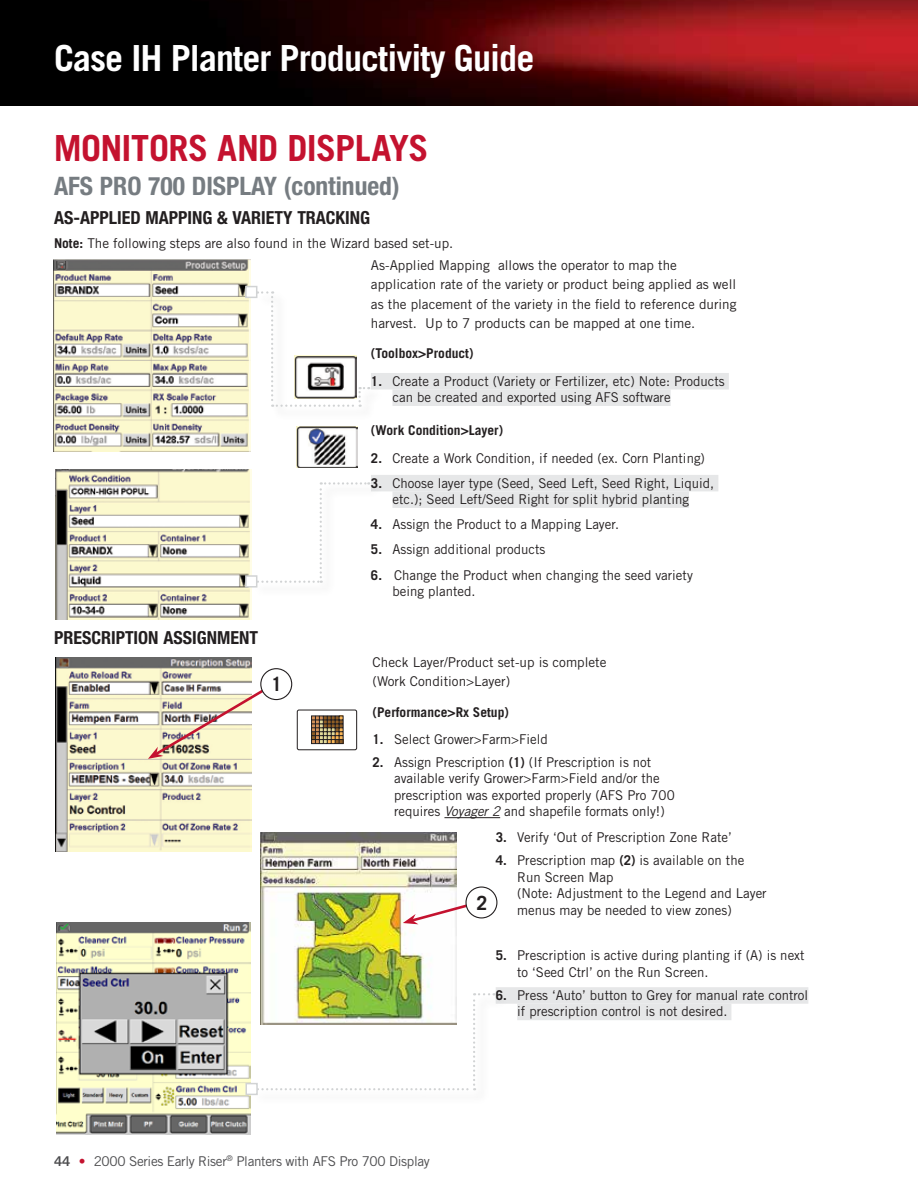
<style>
.page{position:relative;width:918px;height:1188px;background:#fff}
.page>*{position:absolute;margin:0;border:0;box-sizing:border-box;transform-origin:0 0}
.t1{font:700 36px "Trade Gothic LT Std";letter-spacing:-.025em;color:#fff}
.t2{font:700 36px "Trade Gothic LT Std";letter-spacing:-.02em;color:#c4122f}
.t3{font:700 condensed 25.5px "Helvetica Neue LT Std";color:#767c81}
.t4{font:700 19.65px "Trade Gothic LT Std";color:#231f20}
.t5{font:700 condensed 18px "Helvetica Neue LT Std";color:#231f20}
.t6{font:13.5px/16.5px "Trade Gothic LT Std";color:#231f20}
.t7{font:700 13.5px "Trade Gothic LT Std";color:#231f20}
.t8{font:13.5px "Trade Gothic LT Std";letter-spacing:-.025em;color:#4d4d4f}
.s1{font-weight:700}
.s2{font-style:italic}
.s3{font-family:"Trade Gothic LT Std Bd 2"}
.s4{font-family:"Trade Gothic LT Std Bd 2";color:#c4122f}
</style>
<div class="page">
<img style="left:0;top:0;width:918px;height:105px">
<div style="left:371px;top:373px;width:358px;height:16px;background:#e6e7e8"></div>
<div style="left:392px;top:389px;width:279px;height:17px;background:#e6e7e8"></div>
<hr style="left:444px;top:817px;width:56px;height:1px;background:#231f20">
<div style="left:496px;top:987px;width:312px;height:17px;background:#e6e7e8"></div>
<div style="left:517px;top:1004px;width:214px;height:16px;background:#e6e7e8"></div>
<div style="left:371px;top:475px;width:347px;height:16px;background:#e6e7e8"></div>
<div style="left:392px;top:491px;width:297px;height:17px;background:#e6e7e8"></div>
<div style="left:297px;top:710px;width:60px;height:40px;border:1px solid #231f20;border-radius:2px"></div>
<svg style="left:311px;top:715px;width:33px;height:29px"></svg>
<img style="left:54px;top:260px;width:197px;height:192px">
<img style="left:55px;top:469px;width:197px;height:151px">
<img style="left:55px;top:658px;width:197px;height:193px">
<img style="left:260px;top:832px;width:197px;height:161px">
<img style="left:57px;top:922px;width:194px;height:212px">
<img style="left:296px;top:426px;width:62px;height:42px">
<img style="left:148px;top:680px;width:130px;height:79px">
<svg style="left:403px;top:898px;width:82px;height:26px"></svg>
<div style="left:261px;top:669px;width:31px;height:31px;background:#fff;border-radius:50%"></div>
<div style="left:260px;top:668px;width:32px;height:32px;border:1px solid #231f20;border-radius:50%"></div>
<div style="left:466px;top:887px;width:31px;height:31px;background:#fff;border-radius:50%"></div>
<div style="left:465px;top:886px;width:32px;height:32px;border:1px solid #231f20;border-radius:50%"></div>
<div style="left:252px;top:993px;width:257px;height:113px;background:#fdfdfd"></div>
<svg style="left:258px;top:993px;width:237px;height:97px"></svg>
<div style="left:252px;top:482px;width:132px;height:116px;background:#fff"></div>
<svg style="left:257px;top:482px;width:112px;height:101px"></svg>
<div style="left:256px;top:291px;width:128px;height:131px;background:#231f20;opacity:.25"></div>
<svg style="left:257px;top:291px;width:112px;height:116px"></svg>
<div style="left:245px;top:1083px;width:13px;height:12px;background:#fff;border:2px solid #d1d3d4"></div>
<div style="left:245px;top:575px;width:12px;height:13px;background:#fff;border:2px solid #d1d3d4"></div>
<div style="left:245px;top:286px;width:12px;height:12px;background:#fff;border:2px solid #d1d3d4"></div>
<h1 class="t1" style="left:54px;top:36px;width:482px">Case IH Planter Productivity Guide</h1>
<h1 class="t2" style="left:54px;top:126px;width:376px">MONITORS AND DISPLAYS</h1>
<h2 class="t3" style="left:54px;top:171px;width:347px">AFS PRO 700 DISPLAY (continued)</h2>
<h3 class="t5" style="left:54px;top:207px;width:318px">AS-APPLIED MAPPING &amp; VARIETY TRACKING</h3>
<p class="t6" style="left:54px;top:235px;width:401px"><span class="s1">Note:</span> The following steps are also found in the Wizard based set-up.</p>
<p class="t6" style="left:371px;top:255px;width:367px;line-height:19.5px">As-Applied Mapping allows the operator to map the application rate of the variety or product being applied as well as the placement of the variety in the field to reference during harvest. Up to 7 products can be mapped at one time.</p>
<p class="t7" style="left:371px;top:345px;width:104px">(Toolbox&gt;Product)</p>
<p class="t6" style="left:392px;top:373px;width:334px;text-indent:-22px"><span class="s1">1.</span> Create a Product (Variety or Fertilizer, etc) Note: Products can be created and exported using AFS software</p>
<h3 class="t5" style="left:54px;top:627px;width:206px">PRESCRIPTION ASSIGNMENT</h3>
<h3 class="t4" style="left:271px;top:672px;width:12px">1</h3>
<p class="t7" style="left:371px;top:422px;width:134px">(Work Condition&gt;Layer)</p>
<p class="t6" style="left:371px;top:449px;width:336px"><span class="s1">2.</span> Create a Work Condition, if needed (ex. Corn Planting)</p>
<p class="t6" style="left:371px;top:474px;width:345px;text-align:center"><span class="s1">3.</span> Choose layer type (Seed, Seed Left, Seed Right, Liquid, etc.); Seed Left/Seed Right for split hybrid planting</p>
<p class="t6" style="left:371px;top:516px;width:250px"><span class="s1">4.</span> Assign the Product to a Mapping Layer.</p>
<p class="t6" style="left:371px;top:541px;width:176px"><span class="s1">5.</span> Assign additional products</p>
<p class="t6" style="left:392px;top:566px;width:302px;text-indent:-22px"><span class="s1">6.</span> Change the Product when changing the seed variety being planted.</p>
<p class="t6" style="left:373px;top:652px;width:235px;line-height:19.5px">Check Layer/Product set-up is complete (Work Condition&gt;Layer)</p>
<p class="t7" style="left:373px;top:703px;width:138px">(Performance&gt;Rx Setup)</p>
<p class="t6" style="left:373px;top:731px;width:177px"><span class="s1">1.</span> Select Grower&gt;Farm&gt;Field</p>
<p class="t6" style="left:394px;top:754px;width:282px;text-indent:-22px"><span class="s1">2.</span> Assign Prescription <span class="s1">(1)</span> (If Prescription is not available verify Grower&gt;Farm&gt;Field and/or the prescription was exported properly (AFS Pro 700 requires <span class="s2">Voyager 2</span> and shapefile formats only!)</p>
<p class="t6" style="left:496px;top:829px;width:237px"><span class="s1">3.</span> Verify ‘Out of Prescription Zone Rate’</p>
<p class="t6" style="left:517px;top:852px;width:251px;text-indent:-22px"><span class="s1">4.</span> Prescription map <span class="s1">(2)</span> is available on the<br>Run Screen Map<br>(Note: Adjustment to the Legend and Layer menus may be needed to view zones)</p>
<p class="t6" style="left:517px;top:947px;width:289px;text-indent:-22px"><span class="s1">5.</span> Prescription is active during planting if (A) is next to ‘Seed Ctrl’ on the Run Screen.</p>
<p class="t6" style="left:517px;top:987px;width:292px;text-indent:-22px"><span class="s1">6.</span> Press ‘Auto’ button to Grey for manual rate control if prescription control is not desired.</p>
<h3 class="t4" style="left:476px;top:891px;width:12px">2</h3>
<p class="t8" style="left:54px;top:1153px;width:377px"><span class="s3">44</span> <span class="s4">•</span> 2000 Series Early Riser<sup>®</sup> Planters with AFS Pro 700 Display</p>
</div>
